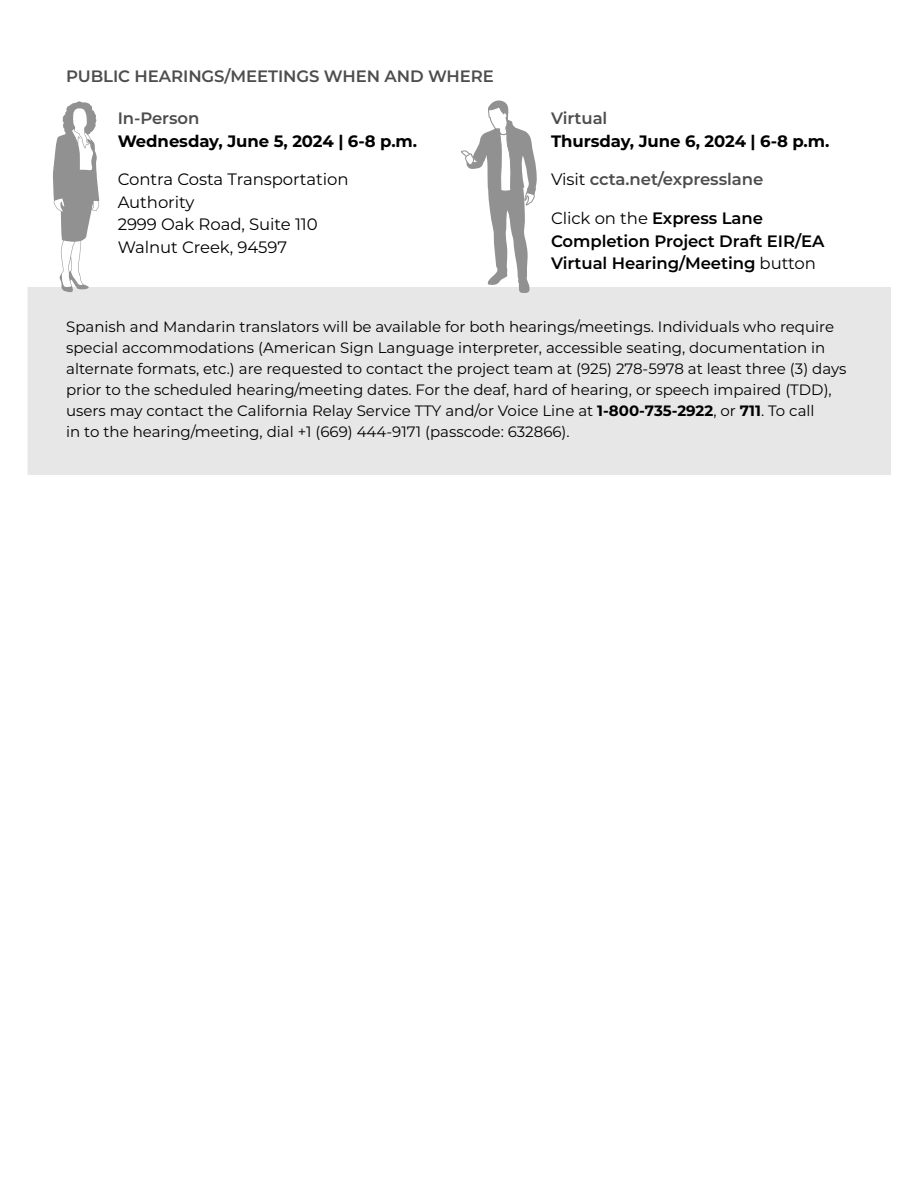
<style>
.page{position:relative;width:918px;height:1188px;background:#fff}
.page>*{position:absolute;margin:0;border:0;box-sizing:border-box;transform-origin:0 0}
.t1{font:600 16.5px/22.5px "Montserrat";letter-spacing:-.005em;color:#000}
.t2{font:600 16.5px "Montserrat";letter-spacing:-.005em;color:#4d4d4d}
.t3{font:16.5px/22.5px "Montserrat";letter-spacing:-.005em;color:#000}
.t4{font:700 16.5px "Montserrat";letter-spacing:-.005em;color:#000}
.t5{font:15px/21px "Montserrat";color:#000}
.s1{font-weight:400;color:#000}
.s2{font-weight:400}
.s3{font-weight:700}
</style>
<div class="page">
<div style="left:0;top:287px;width:918px;height:188px;background:#e7e7e7"></div>
<svg style="left:53px;top:101px;width:46px;height:191px"></svg>
<svg style="left:461px;top:100px;width:76px;height:193px"></svg>
<p class="t2" style="left:66px;top:65px;width:429px">PUBLIC HEARINGS/MEETINGS WHEN AND WHERE</p>
<p class="t2" style="left:118px;top:107px;width:83px">In-Person</p>
<p class="t4" style="left:118px;top:129px;width:301px">Wednesday, June 5, 2024 | 6-8 p.m.</p>
<p class="t3" style="left:118px;top:168px;width:232px">Contra Costa Transportation<br>Authority<br>2999 Oak Road, Suite 110<br>Walnut Creek, 94597</p>
<p class="t2" style="left:551px;top:107px;width:58px">Virtual</p>
<p class="t4" style="left:551px;top:129px;width:280px">Thursday, June 6, 2024 | 6-8 p.m.</p>
<p class="t2" style="left:551px;top:168px;width:214px"><span class="s1">Visit</span> ccta.net/expresslane</p>
<p class="t1" style="left:551px;top:206px;width:275px"><span class="s2">Click on the</span> Express Lane<br>Completion Project Draft EIR/EA<br>Virtual Hearing/Meeting <span class="s2">button</span></p>
<p class="t5" style="left:66px;top:316px;width:782px">Spanish and Mandarin translators will be available for both hearings/meetings. Individuals who require special accommodations (American Sign Language interpreter, accessible seating, documentation in alternate formats, etc.) are requested to contact the project team at (925) 278-5978 at least three (3) days prior to the scheduled hearing/meeting dates. For the deaf, hard of hearing, or speech impaired (TDD), users may contact the California Relay Service TTY and/or Voice Line at <span class="s3">1-800-735-2922</span>, or <span class="s3">711</span>. To call<br>in to the hearing/meeting, dial +1 (669) 444-9171 (passcode: 632866).</p>
</div>
